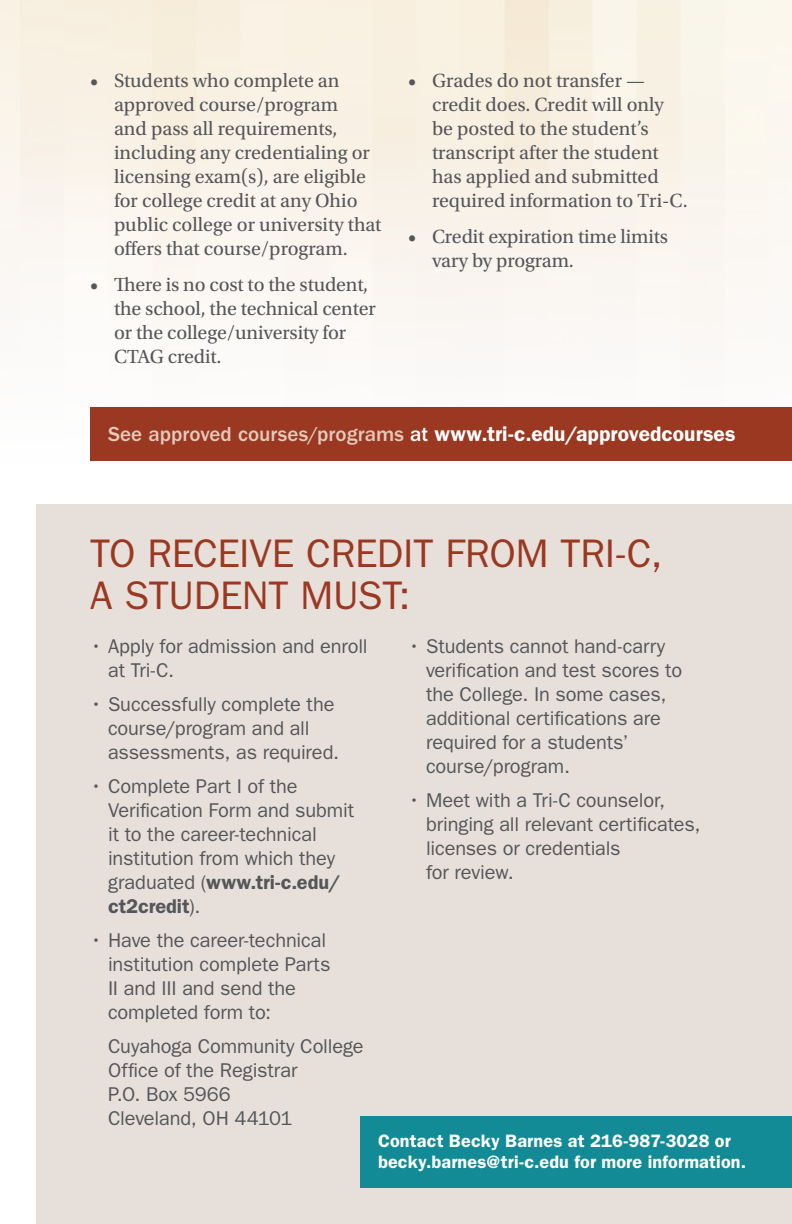
<style>
.page{position:relative;width:792px;height:1224px;background:#fff}
.page>*{position:absolute;margin:0;border:0;box-sizing:border-box;transform-origin:0 0}
.t1{font:40px/42px "ITC Franklin Gothic Std";letter-spacing:-.01em;color:#9b3821}
.t2{font:600 21px "ITC Franklin Gothic Std";letter-spacing:.005em;color:#fff}
.t3{font:20px/24px "ITC Franklin Gothic Std";letter-spacing:-.005em;color:#55565a}
.t4{font:20px/24px "Utopia Std";color:#55565a}
.t5{font:600 18px/21.6px "ITC Franklin Gothic Std";letter-spacing:.01em;color:#fff}
.s1{font-weight:500;color:#e4cabc}
.s2{font-weight:500}
.s3{font-weight:600}
</style>
<div class="page">
<div style="left:36px;top:504px;width:756px;height:720px;background:#e7e0da"></div>
<div style="left:360px;top:1116px;width:432px;height:72px;background:#138b96"></div>
<div style="left:90px;top:407px;width:702px;height:54px;background:#9b3821"></div>
<p class="t4" style="left:114px;top:68px;width:269px;text-indent:-24px">• Students who complete an approved course/program<br>and pass all requirements, including any credentialing or licensing exam(s), are eligible for college credit at any Ohio public college or university that offers that course/program.</p>
<p class="t4" style="left:114px;top:272px;width:263px;text-indent:-24px">• There is no cost to the student, the school, the technical center or the college/university for<br>CTAG credit.</p>
<p class="t4" style="left:432px;top:68px;width:257px;text-indent:-24px">• Grades do not transfer — credit does. Credit will only be posted to the student’s transcript after the student has applied and submitted required information to Tri-C.</p>
<p class="t4" style="left:432px;top:224px;width:238px;text-indent:-24px">• Credit expiration time limits vary by program.</p>
<p class="t2" style="left:108px;top:422px;width:629px"><span class="s1">See approved courses/programs</span> <span class="s2">at</span> www.tri-c.edu/approvedcourses</p>
<h1 class="t1" style="left:90px;top:533px;width:574px">TO RECEIVE CREDIT FROM TRI-C,<br>A STUDENT MUST:</h1>
<p class="t3" style="left:108px;top:634px;width:261px;text-indent:-18px">• Apply for admission and enroll at Tri-C.</p>
<p class="t3" style="left:108px;top:692px;width:233px;text-indent:-18px">• Successfully complete the course/program and all assessments, as required.</p>
<p class="t3" style="left:108px;top:774px;width:248px;text-indent:-18px">• Complete Part I of the<br>Verification Form and submit it to the career-technical institution from which they graduated (<span class="s3">www.tri-c.edu/ ct2credit</span>).</p>
<p class="t3" style="left:108px;top:928px;width:224px;text-indent:-18px">• Have the career-technical institution complete Parts<br>II and III and send the completed form to:</p>
<p class="t3" style="left:108px;top:1034px;width:257px">Cuyahoga Community College<br>Office of the Registrar<br>P.O. Box 5966<br>Cleveland, OH 44101</p>
<p class="t3" style="left:426px;top:634px;width:258px;text-indent:-18px">• Students cannot hand-carry verification and test scores to the College. In some cases, additional certifications are required for a students’ course/program.</p>
<p class="t3" style="left:426px;top:788px;width:276px;text-indent:-18px">• Meet with a Tri-C counselor, bringing all relevant certificates, licenses or credentials<br>for review.</p>
<p class="t5" style="left:378px;top:1130px;width:370px">Contact Becky Barnes at 216-987-3028 or becky.barnes@tri-c.edu for more information.</p>
</div>
